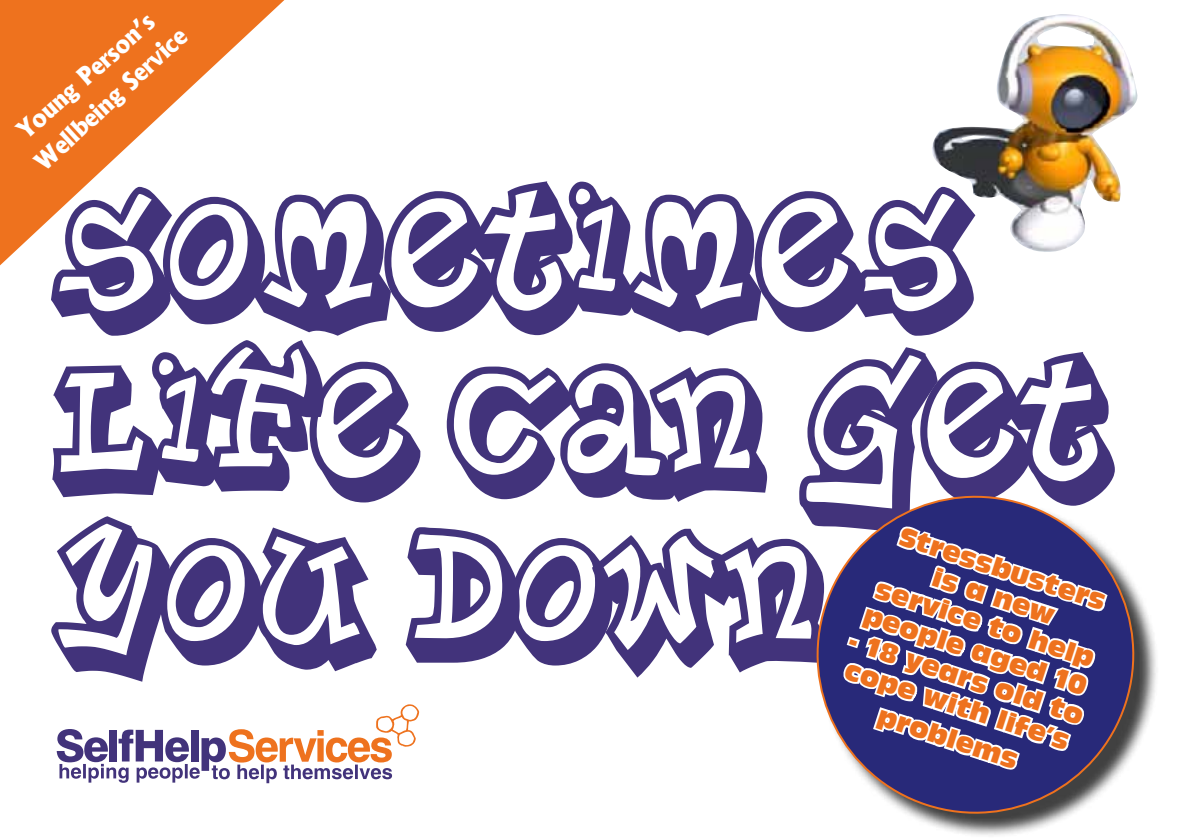
<style>
.page{position:relative;width:1191px;height:840px;background:#fff}
.page>*{position:absolute;margin:0;border:0;box-sizing:border-box;transform-origin:0 0}
.t1{font:142px/170.4px "Planet Benson 2";color:#42337b}
.t2{font:24px/28.8px "Antique Olive Compact";color:#ee721e;text-align:center}
.t3{font:800 24px "Albertus";color:#fff}
</style>
<div class="page">
<svg style="left:0;top:0;width:284px;height:265px;fill:#ee721e"></svg>
<img style="left:932px;top:14px;width:206px;height:238px">
<svg style="left:57px;top:704px;width:362px;height:78px"></svg>
<div style="left:820px;top:499px;width:338px;height:338px;background:#000;opacity:.75"></div>
<svg style="left:816px;top:495px;width:339px;height:336px"></svg>
<svg style="left:840px;top:523px;width:270px;height:256px"></svg>
<p class="t3" style="left:11px;top:123px;width:175px;rotate:-42deg">Young Person’s</p>
<p class="t3" style="left:29px;top:154px;width:198px;rotate:-43deg">Wellbeing Service</p>
<h1 class="t1" style="left:57px;top:154px;width:1054px">SOMETIMES<br>LIFE CAN GET<br>YOU DOWN</h1>
<p class="t2" style="left:895px;top:518px;width:234px;rotate:18deg">Stressbusters is a new service to help people aged 10</p>
<p class="t2" style="left:854px;top:626px;width:247px;text-align:left;rotate:18deg">- 18 years old to cope with life’s</p>
<p class="t2" style="left:882px;top:700px;width:148px;rotate:18deg">problems</p>
</div>
